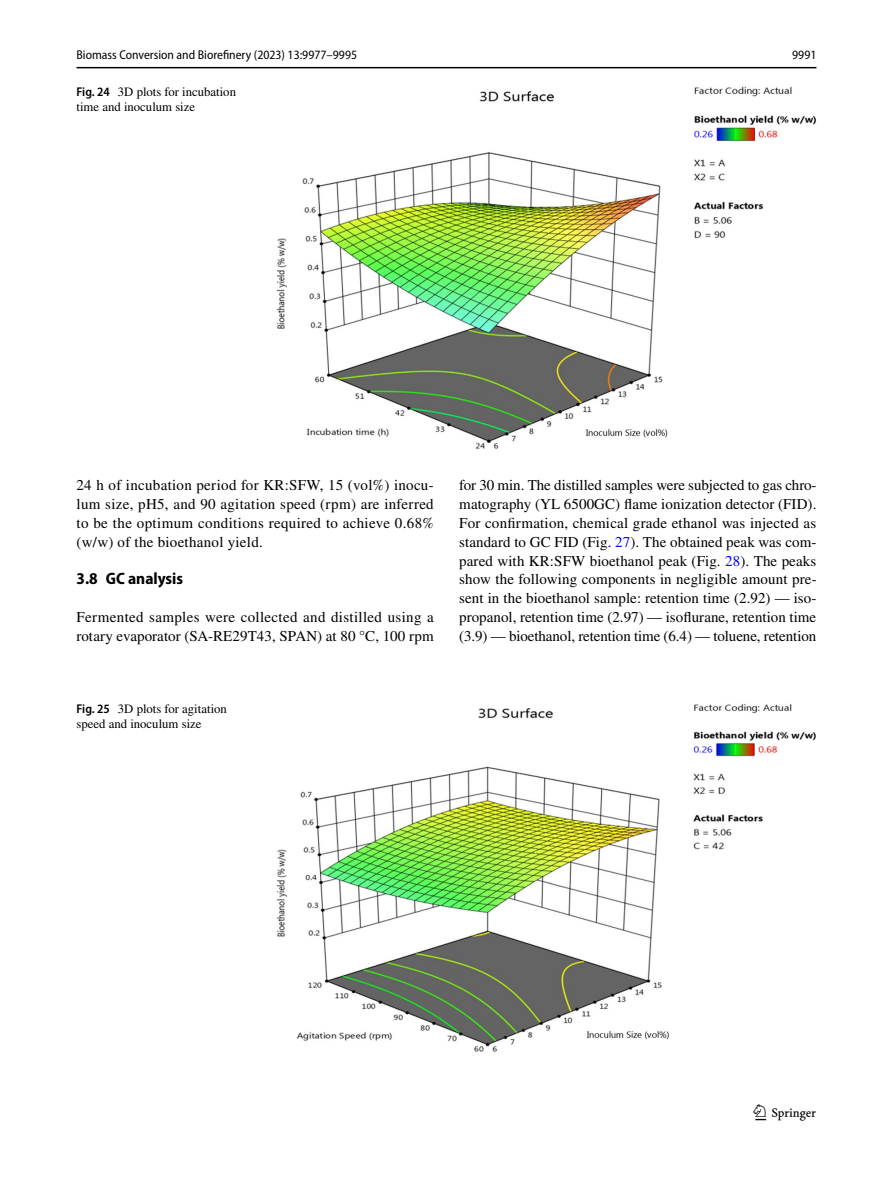
<style>
.page{position:relative;width:893px;height:1187px;background:#fff}
.page>*{position:absolute;margin:0;border:0;box-sizing:border-box;transform-origin:0 0}
.t1{font:22.5px "Springnew Regular 3";color:#000}
.t2{font:700 semi-condensed 16.5px "Myriad Pro";color:#000}
.t3{font:15px/18.8px "STIX";letter-spacing:.015em;color:#000;text-align:justify}
.t4{font:12.75px/15px "STIX";color:#000}
.t5{font:semi-condensed 12.75px "Myriad Pro";color:#000}
.s1{font-family:"Myriad Pro";font-weight:600;font-stretch:semi-condensed}
.s2{color:#00f}
</style>
<div class="page">
<hr style="left:77px;top:67px;width:739px;height:1px;background:#000">
<img style="left:276px;top:87px;width:540px;height:362px">
<img style="left:276px;top:704px;width:540px;height:348px">
<p class="t5" style="left:77px;top:48px;width:282px">Biomass Conversion and Biorefinery (2023) 13:9977–9995</p>
<p class="t5" style="left:792px;top:48px;width:26px">9991</p>
<p class="t4" style="left:77px;top:85px;width:161px"><span class="s1">Fig. 24</span> 3D plots for incubation time and inoculum size</p>
<p class="t3" style="left:77px;top:477px;width:359px">24 h of incubation period for KR:SFW, 15 (vol%) inocu&shy;lum size, pH5, and 90 agitation speed (rpm) are inferred to be the optimum conditions required to achieve 0.68% (w/w) of the bioethanol yield.</p>
<p class="t2" style="left:77px;top:569px;width:108px">3.8 GC analysis</p>
<p class="t3" style="left:77px;top:608px;width:359px">Fermented samples were collected and distilled using a rotary evaporator (SA-RE29T43, SPAN) at 80 °C, 100 rpm</p>
<p class="t4" style="left:77px;top:702px;width:152px"><span class="s1">Fig. 25</span> 3D plots for agitation speed and inoculum size</p>
<p class="t3" style="left:459px;top:477px;width:359px">for 30 min. The distilled samples were subjected to gas chro&shy;matography (YL 6500GC) flame ionization detector (FID).<br>For confirmation, chemical grade ethanol was injected as standard to GC FID (Fig. <span class="s2">27</span>). The obtained peak was com&shy;pared with KR:SFW bioethanol peak (Fig. <span class="s2">28</span>). The peaks show the following components in negligible amount pre&shy;sent in the bioethanol sample: retention time (2.92) — iso&shy;propanol, retention time (2.97) — isoflurane, retention time (3.9) — bioethanol, retention time (6.4) — toluene, retention</p>
<h1 class="t1" style="left:755px;top:1104px;width:62px">1 3</h1>
</div>
